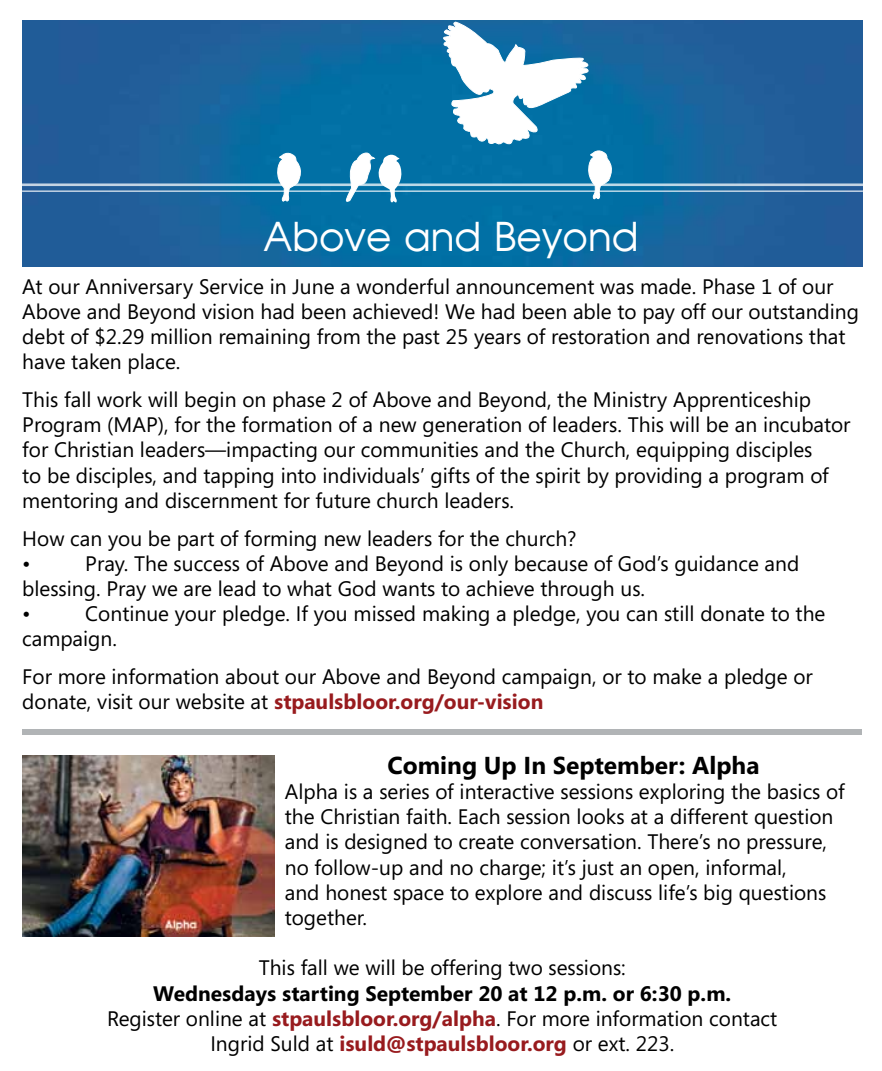
<style>
.page{position:relative;width:882px;height:1071px;background:#fff}
.page>*{position:absolute;margin:0;border:0;box-sizing:border-box;transform-origin:0 0}
.t1{font:38.85px "Avian";color:#fff}
.t2{font:700 24.5px "Segoe";color:#000}
.t3{font:21px/25.2px "Segoe";color:#000}
.s1{font-weight:700;color:#981b1e}
.s2{font-weight:700}
</style>
<div class="page">
<div style="left:22px;top:729px;width:840px;height:5px;background:#b1b4b6"></div>
<img style="left:22px;top:755px;width:252px;height:181px">
<img style="left:22px;top:20px;width:840px;height:247px">
<hr style="left:22px;top:183px;width:840px;height:3px;background:#fff">
<hr style="left:22px;top:191px;width:840px;height:1px;background:#fff">
<svg style="left:275px;top:150px;width:30px;height:54px"></svg>
<svg style="left:439px;top:22px;width:177px;height:179px"></svg>
<svg style="left:346px;top:151px;width:58px;height:54px"></svg>
<h1 class="t1" style="left:264px;top:220px;width:376px">Above and Beyond</h1>
<p class="t3" style="left:22px;top:273px;width:838px">At our Anniversary Service in June a wonderful announcement was made. Phase 1 of our Above and Beyond vision had been achieved! We had been able to pay off our outstanding debt of $2.29 million remaining from the past 25 years of restoration and renovations that have taken place.</p>
<p class="t3" style="left:22px;top:387px;width:830px">This fall work will begin on phase 2 of Above and Beyond, the Ministry Apprenticeship Program (MAP), for the formation of a new generation of leaders. This will be an incubator for Christian leaders—impacting our communities and the Church, equipping disciples<br>to be disciples, and tapping into individuals’ gifts of the spirit by providing a program of mentoring and discernment for future church leaders.</p>
<p class="t3" style="left:22px;top:525px;width:556px">How can you be part of forming new leaders for the church? •</p>
<p class="t3" style="left:22px;top:550px;width:779px;text-indent:63px">Pray. The success of Above and Beyond is only because of God’s guidance and blessing. Pray we are lead to what God wants to achieve through us.<br>•</p>
<p class="t3" style="left:22px;top:601px;width:805px;text-indent:63px">Continue your pledge. If you missed making a pledge, you can still donate to the campaign.</p>
<p class="t3" style="left:22px;top:664px;width:792px">For more information about our Above and Beyond campaign, or to make a pledge or donate, visit our website at <span class="s1">stpaulsbloor.org/our-vision</span></p>
<p class="t2" style="left:388px;top:748px;width:374px">Coming Up In September: Alpha</p>
<p class="t3" style="left:285px;top:779px;width:561px">Alpha is a series of interactive sessions exploring the basics of the Christian faith. Each session looks at a different question and is designed to create conversation. There’s no pressure, no follow-up and no charge; it’s just an open, informal,<br>and honest space to explore and discuss life’s big questions together.</p>
<p class="t3" style="left:259px;top:955px;width:369px">This fall we will be offering two sessions:</p>
<p class="t3" style="left:107px;top:980px;width:672px;text-align:center"><span class="s2">Wednesdays starting September 20 at 12 p.m. or 6:30 p.m.<br></span>Register online at <span class="s1">stpaulsbloor.org/alpha</span>. For more information contact<br>Ingrid Suld at <span class="s1">isuld@stpaulsbloor.org</span> or ext. 223.</p>
</div>
